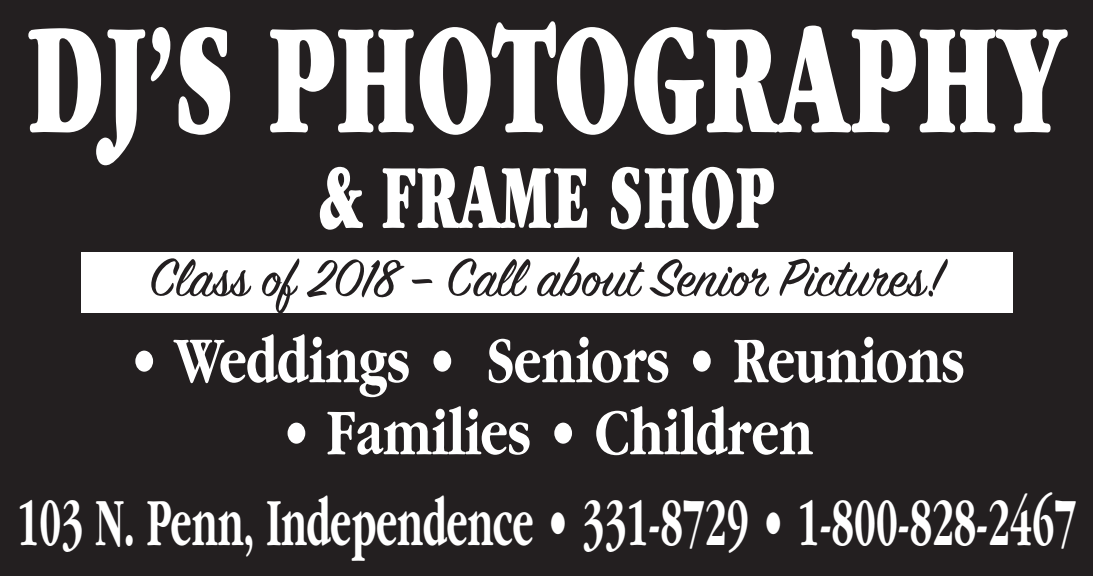
<style>
.page{position:relative;width:1093px;height:576px;background:#fff}
.page>*{position:absolute;margin:0;border:0;box-sizing:border-box;transform-origin:0 0}
.t1{font:900 164.8px "Garamond";color:#fff;scale:.57 1}
.t2{font:900 95.6px "Garamond";color:#fff;scale:.57 1}
.t3{font:700 70.4px "Garamond";color:#fff;scale:.56 1}
.t4{font:700 68px "Garamond";color:#fff;scale:.76 1}
.t5{font:58.8px "Sign Painter House Script";color:#231f20}
</style>
<div class="page">
<div style="left:0;top:0;width:1092px;height:576px;background:#231f20"></div>
<div style="left:81px;top:252px;width:930px;height:61px;background:#fff"></div>
<h1 class="t1" style="left:27px;top:-9px;width:1822px">DJ’S PHOTOGRAPHY</h1>
<h2 class="t2" style="left:318px;top:146px;width:801px">&amp; FRAME SHOP</h2>
<p class="t5" style="left:149px;top:242px;width:795px">Class of 2018 – Call about Senior Pictures!</p>
<p class="t4" style="left:128px;top:325px;width:1102px">• Weddings • Seniors • Reunions</p>
<p class="t4" style="left:280px;top:397px;width:701px">• Families • Children</p>
<p class="t3" style="left:17px;top:486px;width:1891px">103 N. Penn, Independence • 331-8729 • 1-800-828-2467</p>
</div>
